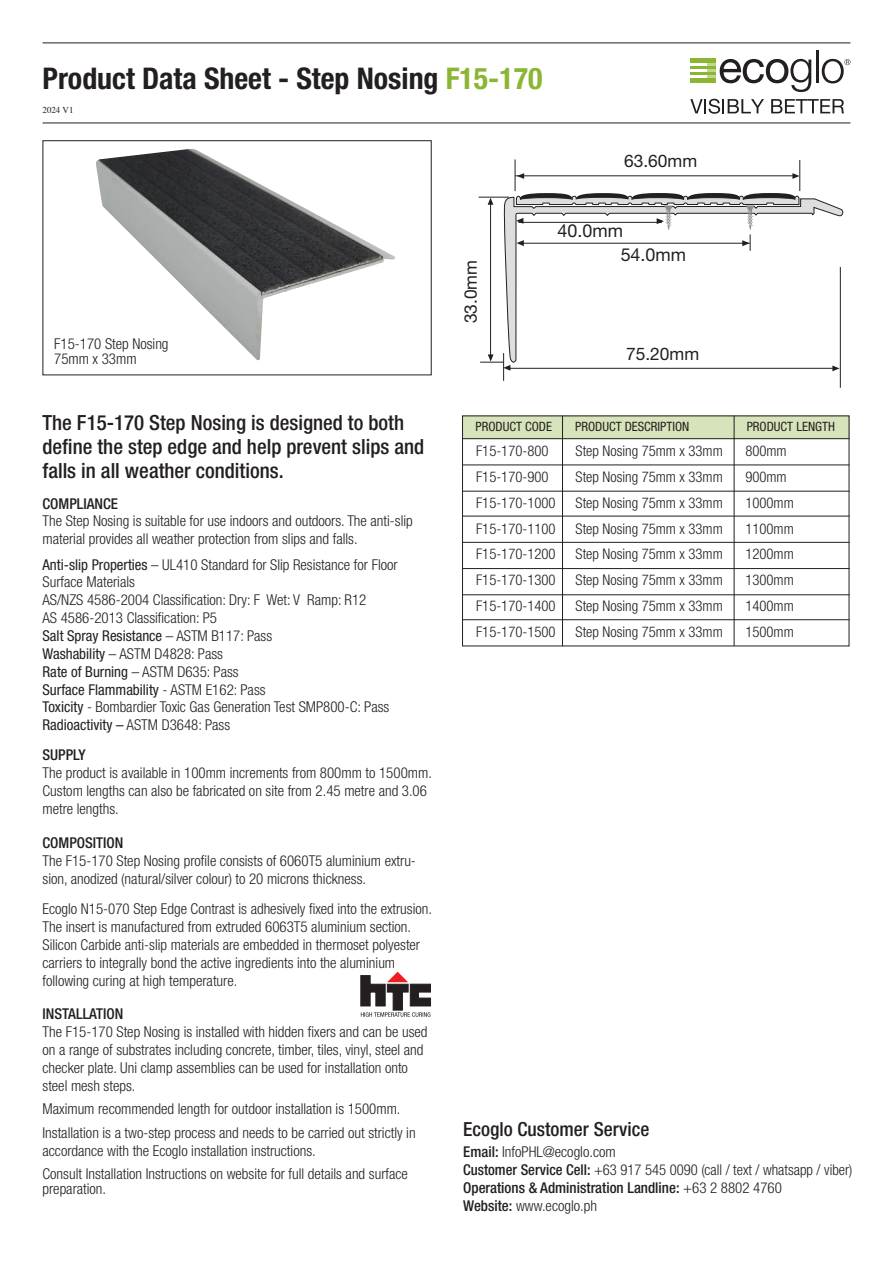
<style>
.page{position:relative;width:893px;height:1263px;background:#fff}
.page>*{position:absolute;margin:0;border:0;box-sizing:border-box;transform-origin:0 0}
.t1{font:700 condensed 29.85px "Helvetica Neue";color:#231f20}
.t2{font:500 condensed 20.85px/23.9px "Helvetica Neue";color:#231f20}
.t3{font:500 condensed 19.5px "Helvetica Neue";color:#231f20}
.t4{font:17.85px/24px "Helvetica Neue";color:#231f20}
.t5{font:17.4px "Helvetica Neue";color:#231f20}
.t6{font:300 condensed 15px/18px "Helvetica Neue";color:#231f20}
.t7{font:500 condensed 15px "Helvetica Neue";color:#231f20}
.t8{font:300 condensed 14.7px "Helvetica Neue";color:#231f20}
.t9{font:condensed 12.9px "Helvetica Neue";color:#231f20}
.t10{font:9px "Times";color:#231f20}
.s1{color:#8ab634}
.s2{font-weight:400}
.s3{font-weight:500}
</style>
<div class="page">
<div style="left:690px;top:58px;width:26px;height:5px;background:#8ab634"></div>
<div style="left:690px;top:78px;width:26px;height:5px;background:#8ab634"></div>
<hr style="left:690px;top:72px;width:26px;height:3px;background:#8ab634">
<hr style="left:690px;top:66px;width:26px;height:3px;background:#8ab634">
<svg style="left:707px;top:59px;width:104px;height:33px"></svg>
<hr style="left:816px;top:51px;width:2px;height:32px;background:#231f20">
<svg style="left:822px;top:59px;width:28px;height:24px"></svg>
<svg style="left:690px;top:99px;width:74px;height:15px"></svg>
<svg style="left:771px;top:99px;width:73px;height:14px"></svg>
<hr style="left:43px;top:123px;width:807px;height:1px;background:#231f20">
<hr style="left:43px;top:43px;width:807px;height:1px;background:#231f20">
<div style="left:462px;top:416px;width:387px;height:23px;background:#d7e4bb"></div>
<hr style="left:462px;top:438px;width:387px;height:1px;background:#231f20">
<hr style="left:462px;top:465px;width:387px;height:1px;background:#231f20">
<hr style="left:462px;top:491px;width:387px;height:1px;background:#231f20">
<hr style="left:462px;top:516px;width:387px;height:1px;background:#231f20">
<hr style="left:462px;top:542px;width:387px;height:1px;background:#231f20">
<hr style="left:462px;top:568px;width:387px;height:1px;background:#231f20">
<hr style="left:462px;top:594px;width:387px;height:1px;background:#231f20">
<hr style="left:462px;top:619px;width:387px;height:1px;background:#231f20">
<hr style="left:562px;top:416px;width:1px;height:230px;background:#231f20">
<hr style="left:734px;top:416px;width:1px;height:230px;background:#231f20">
<div style="left:43px;top:140px;width:389px;height:235px;border:1px solid #231f20"></div>
<svg style="left:361px;top:972px;width:70px;height:45px"></svg>
<img style="left:96px;top:149px;width:299px;height:211px">
<hr style="left:509px;top:368px;width:324px;height:1px;background:#231f20">
<svg style="left:832px;top:365px;width:7px;height:6px"></svg>
<svg style="left:488px;top:198px;width:5px;height:7px"></svg>
<hr style="left:490px;top:204px;width:1px;height:153px;background:#231f20">
<hr style="left:840px;top:267px;width:1px;height:121px;background:#231f20">
<svg style="left:480px;top:353px;width:30px;height:28px"></svg>
<hr style="left:479px;top:197px;width:30px;height:1px;background:#231f20">
<svg style="left:504px;top:197px;width:340px;height:168px"></svg>
<svg style="left:517px;top:173px;width:7px;height:6px"></svg>
<svg style="left:792px;top:173px;width:7px;height:6px"></svg>
<hr style="left:515px;top:159px;width:1px;height:32px;background:#231f20">
<hr style="left:799px;top:160px;width:1px;height:31px;background:#231f20">
<hr style="left:515px;top:176px;width:279px;height:1px;background:#231f20">
<svg style="left:516px;top:193px;width:283px;height:58px"></svg>
<h1 class="t1" style="left:43px;top:60px;width:501px">Product Data Sheet - Step Nosing <span class="s1">F15-170</span></h1>
<p class="t10" style="left:43px;top:104px;width:32px">2024 V1</p>
<p class="t6" style="left:54px;top:336px;width:116px;line-height:15px">F15-170 Step Nosing<br>75mm x 33mm</p>
<h2 class="t2" style="left:43px;top:410px;width:383px">The F15-170 Step Nosing is designed to both define the step edge and help prevent slips and falls in all weather conditions.</h2>
<p class="t7" style="left:43px;top:495px;width:77px">COMPLIANCE</p>
<p class="t6" style="left:43px;top:511px;width:372px">The Step Nosing is suitable for use indoors and outdoors. The anti-slip material provides all weather protection from slips and falls.</p>
<p class="t6" style="left:43px;top:557px;width:357px;line-height:16.5px"><span class="s2">Anti-slip Properties</span> – UL410 Standard for Slip Resistance for Floor<br>Surface Materials</p>
<p class="t6" style="left:43px;top:590px;width:348px">AS/NZS 4586-2004 Classification: Dry: F Wet: V Ramp: R12<br>AS 4586-2013 Classification: P5<br><span class="s2">Salt Spray Resistance</span> – ASTM B117: Pass<br><span class="s2">Washability</span> – ASTM D4828: Pass<br><span class="s2">Rate of Burning</span> – ASTM D635: Pass<br><span class="s2">Surface Flammability</span> - ASTM E162: Pass<br><span class="s2">Toxicity</span> - Bombardier Toxic Gas Generation Test SMP800-C: Pass <span class="s2">Radioactivity –</span> ASTM D3648: Pass</p>
<p class="t7" style="left:43px;top:746px;width:45px">SUPPLY</p>
<p class="t6" style="left:43px;top:764px;width:391px">The product is available in 100mm increments from 800mm to 1500mm.<br>Custom lengths can also be fabricated on site from 2.45 metre and 3.06 metre lengths.</p>
<p class="t7" style="left:43px;top:834px;width:82px">COMPOSITION</p>
<p class="t6" style="left:43px;top:852px;width:375px">The F15-170 Step Nosing profile consists of 6060T5 aluminium extru&shy;sion, anodized (natural/silver colour) to 20 microns thickness.</p>
<p class="t6" style="left:43px;top:900px;width:391px">Ecoglo N15-070 Step Edge Contrast is adhesively fixed into the extrusion.<br>The insert is manufactured from extruded 6063T5 aluminium section.<br>Silicon Carbide anti-slip materials are embedded in thermoset polyester carriers to integrally bond the active ingredients into the aluminium following curing at high temperature.</p>
<p class="t7" style="left:43px;top:1004px;width:82px">INSTALLATION</p>
<p class="t6" style="left:43px;top:1022px;width:386px">The F15-170 Step Nosing is installed with hidden fixers and can be used on a range of substrates including concrete, timber, tiles, vinyl, steel and checker plate. Uni clamp assemblies can be used for installation onto steel mesh steps.</p>
<p class="t6" style="left:43px;top:1097px;width:375px;line-height:23.9px">Maximum recommended length for outdoor installation is 1500mm.<br>Installation is a two-step process and needs to be carried out strictly in</p>
<p class="t6" style="left:43px;top:1140px;width:367px;line-height:22.4px">accordance with the Ecoglo installation instructions.<br>Consult Installation Instructions on website for full details and surface</p>
<p class="t6" style="left:43px;top:1179px;width:65px">preparation.</p>
<p class="t5" style="left:460px;top:323px;width:65px;rotate:-90deg">33.0mm</p>
<p class="t5" style="left:624px;top:150px;width:75px">63.60mm</p>
<p class="t4" style="left:621px;top:218px;width:67px;text-indent:-63px">40.0mm<br>54.0mm</p>
<p class="t5" style="left:626px;top:343px;width:75px">75.20mm</p>
<p class="t9" style="left:476px;top:419px;width:78px">PRODUCT CODE</p>
<p class="t9" style="left:575px;top:419px;width:116px">PRODUCT DESCRIPTION</p>
<p class="t9" style="left:747px;top:419px;width:90px">PRODUCT LENGTH</p>
<p class="t8" style="left:476px;top:443px;width:74px">F15-170-800</p>
<p class="t8" style="left:576px;top:443px;width:149px">Step Nosing 75mm x 33mm</p>
<p class="t8" style="left:745px;top:443px;width:43px">800mm</p>
<p class="t8" style="left:476px;top:469px;width:74px">F15-170-900</p>
<p class="t8" style="left:576px;top:469px;width:149px">Step Nosing 75mm x 33mm</p>
<p class="t8" style="left:745px;top:469px;width:43px">900mm</p>
<p class="t8" style="left:476px;top:494px;width:81px">F15-170-1000</p>
<p class="t8" style="left:576px;top:494px;width:149px">Step Nosing 75mm x 33mm</p>
<p class="t8" style="left:745px;top:494px;width:50px">1000mm</p>
<p class="t8" style="left:476px;top:520px;width:81px">F15-170-1100</p>
<p class="t8" style="left:576px;top:520px;width:149px">Step Nosing 75mm x 33mm</p>
<p class="t8" style="left:745px;top:520px;width:50px">1100mm</p>
<p class="t8" style="left:476px;top:546px;width:81px">F15-170-1200</p>
<p class="t8" style="left:576px;top:546px;width:149px">Step Nosing 75mm x 33mm</p>
<p class="t8" style="left:745px;top:546px;width:50px">1200mm</p>
<p class="t8" style="left:476px;top:571px;width:81px">F15-170-1300</p>
<p class="t8" style="left:576px;top:571px;width:149px">Step Nosing 75mm x 33mm</p>
<p class="t8" style="left:745px;top:571px;width:50px">1300mm</p>
<p class="t8" style="left:476px;top:597px;width:81px">F15-170-1400</p>
<p class="t8" style="left:576px;top:597px;width:149px">Step Nosing 75mm x 33mm</p>
<p class="t8" style="left:745px;top:597px;width:50px">1400mm</p>
<p class="t8" style="left:476px;top:623px;width:81px">F15-170-1500</p>
<p class="t8" style="left:576px;top:623px;width:149px">Step Nosing 75mm x 33mm</p>
<p class="t8" style="left:745px;top:623px;width:50px">1500mm</p>
<h3 class="t3" style="left:463px;top:1117px;width:188px">Ecoglo Customer Service</h3>
<p class="t6" style="left:463px;top:1142px;width:391px"><span class="s3">Email:</span> InfoPHL@ecoglo.com<br><span class="s3">Customer Service Cell:</span> +63 917 545 0090 (call / text / whatsapp / viber)<br><span class="s3">Operations &amp; Administration Landline:</span> +63 2 8802 4760<br><span class="s3">Website:</span> www.ecoglo.ph</p>
</div>
